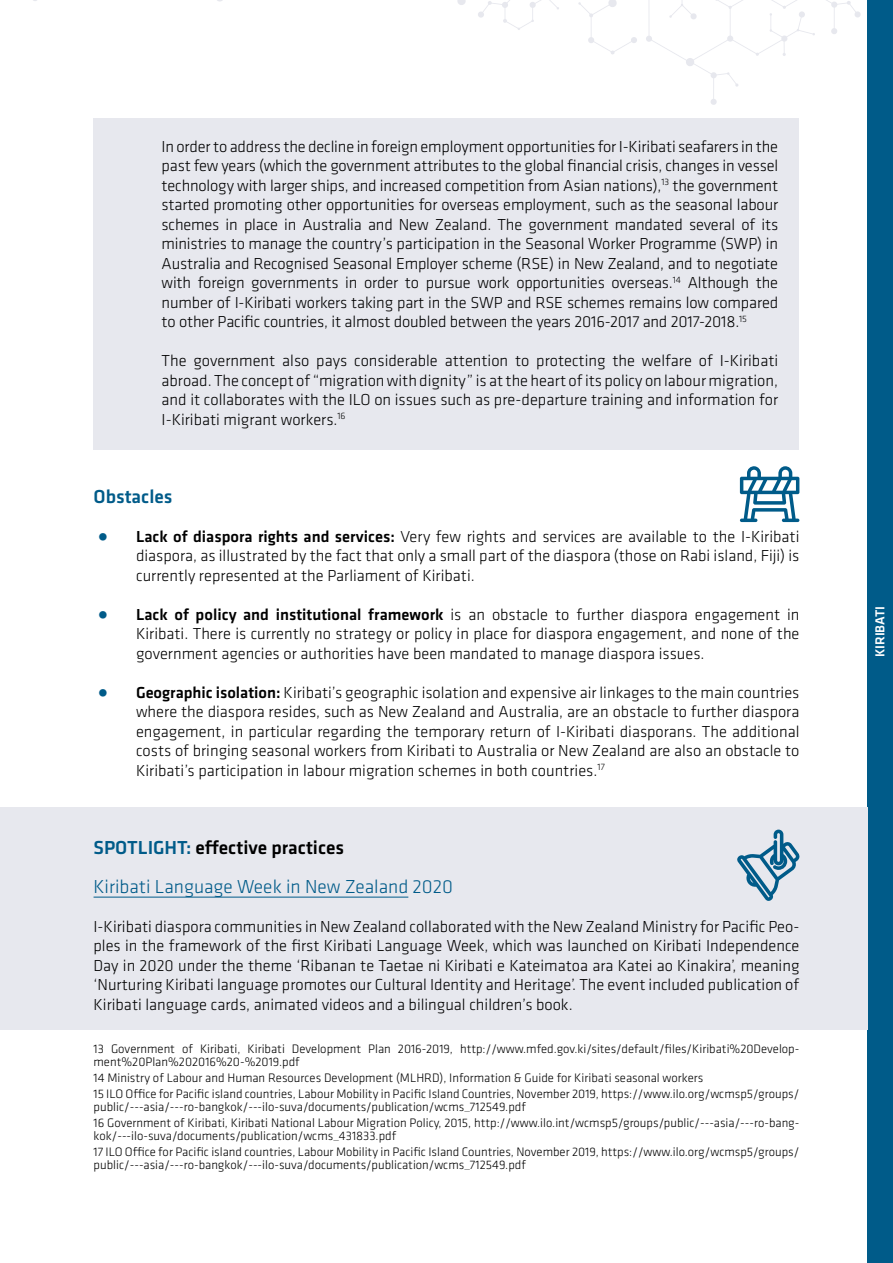
<style>
.page{position:relative;width:893px;height:1263px;background:#fff}
.page>*{position:absolute;margin:0;border:0;box-sizing:border-box;transform-origin:0 0}
.t1{font:300 19.5px/39px "Klavika";color:#005b89}
.t2{font:500 19.5px "Klavika";color:#005b89}
.t3{font:300 16.5px/19.5px "Klavika";color:#000;text-align:justify}
.t4{font:500 13.5px "Klavika";color:#fff}
.t5{font:300 12.75px/15.6px "Klavika";color:#000}
.s1{color:#005b89}
.s2{font-weight:500}
.s3{font-weight:500;color:#000}
</style>
<div class="page">
<div style="left:867px;top:0;width:26px;height:1263px;background:#005b89"></div>
<svg style="left:578px;top:0;width:59px;height:55px"></svg>
<svg style="left:457px;top:0;width:102px;height:30px"></svg>
<svg style="left:646px;top:0;width:215px;height:105px"></svg>
<div style="left:0;top:807px;width:867px;height:222px;background:#e7e8ee"></div>
<svg style="left:737px;top:829px;width:63px;height:72px"></svg>
<div style="left:94px;top:118px;width:705px;height:234px;background:#e7e8ee"></div>
<div style="left:94px;top:332px;width:705px;height:118px;background:#e7e8ee"></div>
<hr style="left:94px;top:897px;width:314px;height:1px;background:#005b89">
<svg style="left:740px;top:466px;width:59px;height:56px"></svg>
<p class="t3" style="left:162px;top:136px;width:618px">In order to address the decline in foreign employment opportunities for I-Kiribati seafarers in the past few years (which the government attributes to the global financial crisis, changes in vessel technology with larger ships, and increased competition from Asian nations),<sup>13</sup> the government started promoting other opportunities for overseas employment, such as the seasonal labour schemes in place in Australia and New Zealand. The government mandated several of its ministries to manage the country’s participation in the Seasonal Worker Programme (SWP) in Australia and Recognised Seasonal Employer scheme (RSE) in New Zealand, and to negotiate with foreign governments in order to pursue work opportunities overseas.<sup>14</sup> Although the number of I-Kiribati workers taking part in the SWP and RSE schemes remains low compared to other Pacific countries, it almost doubled between the years 2016-2017 and 2017-2018.<sup>15</sup></p>
<p class="t3" style="left:162px;top:351px;width:618px">The government also pays considerable attention to protecting the welfare of I-Kiribati abroad. The concept of “migration with dignity” is at the heart of its policy on labour migration, and it collaborates with the ILO on issues such as pre-departure training and information for I-Kiribati migrant workers.<sup>16</sup></p>
<p class="t2" style="left:94px;top:483px;width:81px">Obstacles</p>
<p class="t3" style="left:136px;top:526px;width:665px;text-indent:-43px"><span class="s1">•</span> <span class="s2">Lack of diaspora rights and services:</span> Very few rights and services are available to the I-Kiribati diaspora, as illustrated by the fact that only a small part of the diaspora (those on Rabi island, Fiji) is currently represented at the Parliament of Kiribati.</p>
<p class="t3" style="left:136px;top:604px;width:665px;text-indent:-43px"><span class="s1">•</span> <span class="s2">Lack of policy and institutional framework</span> is an obstacle to further diaspora engagement in Kiribati. There is currently no strategy or policy in place for diaspora engagement, and none of the government agencies or authorities have been mandated to manage diaspora issues.</p>
<p class="t3" style="left:136px;top:682px;width:665px;text-indent:-43px"><span class="s1">•</span> <span class="s2">Geographic isolation:</span> Kiribati’s geographic isolation and expensive air linkages to the main countries where the diaspora resides, such as New Zealand and Australia, are an obstacle to further diaspora engagement, in particular regarding the temporary return of I-Kiribati diasporans. The additional costs of bringing seasonal workers from Kiribati to Australia or New Zealand are also an obstacle to Kiribati’s participation in labour migration schemes in both countries.<sup>17</sup></p>
<p class="t1" style="left:94px;top:827px;width:361px"><span class="s2">SPOTLIGHT:</span> <span class="s3">effective practices<br></span>Kiribati Language Week in New Zealand 2020</p>
<p class="t3" style="left:94px;top:916px;width:707px">I-Kiribati diaspora communities in New Zealand collaborated with the New Zealand Ministry for Pacific Peo&shy;ples in the framework of the first Kiribati Language Week, which was launched on Kiribati Independence Day in 2020 under the theme ‘Ribanan te Taetae ni Kiribati e Kateimatoa ara Katei ao Kinakira’, meaning ‘Nurturing Kiribati language promotes our Cultural Identity and Heritage’. The event included publication of Kiribati language cards, animated videos and a bilingual children’s book.</p>
<p class="t5" style="left:94px;top:1042px;width:707px;line-height:13.5px">13 Government of Kiribati, Kiribati Development Plan 2016-2019, http://www.mfed.gov.ki/sites/default/files/Kiribati%20Develop&shy;ment%20Plan%202016%20-%2019.pdf</p>
<p class="t5" style="left:94px;top:1070px;width:707px">14 Ministry of Labour and Human Resources Development (MLHRD), Information &amp; Guide for Kiribati seasonal workers<br>15 ILO Office for Pacific island countries, Labour Mobility in Pacific Island Countries, November 2019, https://www.ilo.org/wcmsp5/groups/</p>
<p class="t5" style="left:94px;top:1099px;width:707px">public/---asia/---ro-bangkok/---ilo-suva/documents/publication/wcms_712549.pdf<br>16 Government of Kiribati, Kiribati National Labour Migration Policy, 2015, http://www.ilo.int/wcmsp5/groups/public/---asia/---ro-bang-</p>
<p class="t5" style="left:94px;top:1128px;width:707px">kok/---ilo-suva/documents/publication/wcms_431833.pdf<br>17 ILO Office for Pacific island countries, Labour Mobility in Pacific Island Countries, November 2019, https://www.ilo.org/wcmsp5/groups/</p>
<p class="t5" style="left:94px;top:1157px;width:434px">public/---asia/---ro-bangkok/---ilo-suva/documents/publication/wcms_712549.pdf</p>
<p class="t4" style="left:871px;top:657px;width:53px;rotate:-90deg">KIRIBATI</p>
</div>
